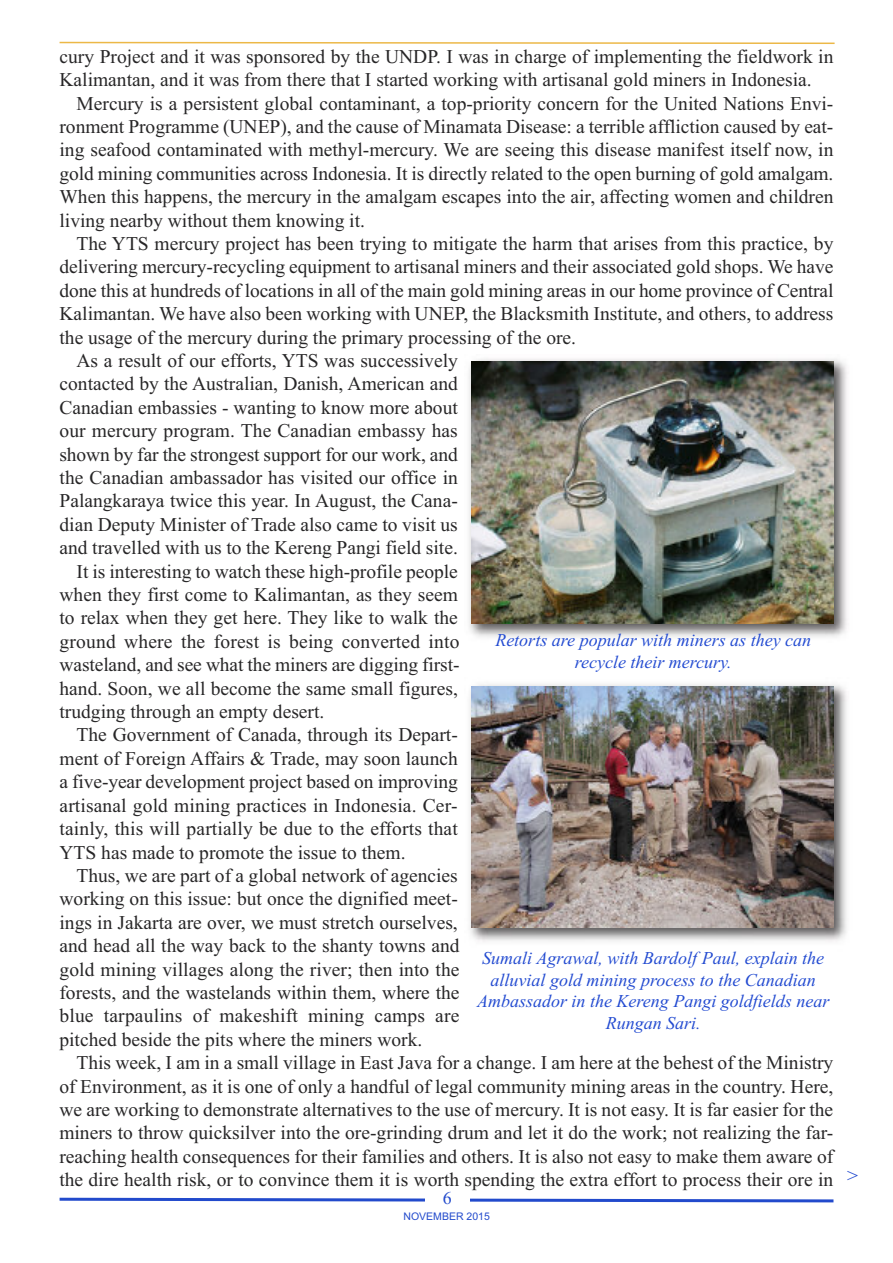
<style>
.page{position:relative;width:893px;height:1263px;background:#fff}
.page>*{position:absolute;margin:0;border:0;box-sizing:border-box;transform-origin:0 0}
.t1{font:19.5px/23.4px "Times New Roman";color:#272627}
.t2{font:19.5px "Times New Roman";color:#234bd1}
.t3{font:italic 18px/21.6px "Times New Roman";color:#234bd1;text-align:center}
.t4{font:18px "Times New Roman";color:#224acc}
.t5{font:10.5px "Arial";color:#224acc}
</style>
<div class="page">
<svg style="left:59px;top:1197px;width:775px;height:6px"></svg>
<svg style="left:59px;top:41px;width:776px;height:3px"></svg>
<div style="left:425px;top:1192px;width:44px;height:37px;background:#fff"></div>
<img style="left:469px;top:359px;width:378px;height:278px">
<img style="left:471px;top:361px;width:362px;height:262px">
<img style="left:470px;top:684px;width:377px;height:258px">
<img style="left:471px;top:686px;width:362px;height:242px">
<p class="t1" style="left:60px;top:44px;width:775px">cury Project and it was sponsored by the UNDP. I was in charge of implementing the fieldwork in<br>Kalimantan, and it was from there that I started working with artisanal gold miners in Indonesia.</p>
<p class="t1" style="left:60px;top:91px;width:775px;text-align:justify;text-indent:17px">Mercury is a persistent global contaminant, a top-priority concern for the United Nations Envi&shy;ronment Programme (UNEP), and the cause of Minamata Disease: a terrible affliction caused by eat&shy;ing seafood contaminated with methyl-mercury. We are seeing this disease manifest itself now, in gold mining communities across Indonesia. It is directly related to the open burning of gold amalgam.<br>When this happens, the mercury in the amalgam escapes into the air, affecting women and children living nearby without them knowing it.</p>
<p class="t1" style="left:77px;top:232px;width:758px">The YTS mercury project has been trying to mitigate the harm that arises from this practice, by</p>
<p class="t1" style="left:60px;top:255px;width:775px">delivering mercury-recycling equipment to artisanal miners and their associated gold shops. We have</p>
<p class="t1" style="left:60px;top:278px;width:775px">done this at hundreds of locations in all of the main gold mining areas in our home province of Central</p>
<p class="t1" style="left:60px;top:302px;width:775px">Kalimantan. We have also been working with UNEP, the Blacksmith Institute, and others, to address</p>
<p class="t1" style="left:60px;top:325px;width:518px">the usage of the mercury during the primary processing of the ore.</p>
<p class="t1" style="left:77px;top:349px;width:383px">As a result of our efforts, YTS was successively</p>
<p class="t1" style="left:60px;top:372px;width:400px">contacted by the Australian, Danish, American and</p>
<p class="t1" style="left:60px;top:395px;width:400px">Canadian embassies - wanting to know more about</p>
<p class="t1" style="left:60px;top:419px;width:400px">our mercury program. The Canadian embassy has</p>
<p class="t1" style="left:60px;top:442px;width:400px">shown by far the strongest support for our work, and</p>
<p class="t1" style="left:60px;top:466px;width:400px">the Canadian ambassador has visited our office in</p>
<p class="t1" style="left:60px;top:489px;width:400px">Palangkaraya twice this year. In August, the Cana-</p>
<p class="t1" style="left:60px;top:512px;width:400px">dian Deputy Minister of Trade also came to visit us</p>
<p class="t1" style="left:60px;top:536px;width:400px">and travelled with us to the Kereng Pangi field site.</p>
<p class="t1" style="left:77px;top:559px;width:383px">It is interesting to watch these high-profile people</p>
<p class="t1" style="left:60px;top:583px;width:400px">when they first come to Kalimantan, as they seem</p>
<p class="t1" style="left:60px;top:606px;width:400px">to relax when they get here. They like to walk the</p>
<p class="t1" style="left:60px;top:629px;width:401px">ground where the forest is being converted into</p>
<p class="t1" style="left:60px;top:653px;width:401px">wasteland, and see what the miners are digging first-</p>
<p class="t1" style="left:60px;top:676px;width:400px">hand. Soon, we all become the same small figures,</p>
<p class="t1" style="left:60px;top:700px;width:266px">trudging through an empty desert.</p>
<p class="t1" style="left:77px;top:723px;width:383px">The Government of Canada, through its Depart-</p>
<p class="t1" style="left:60px;top:746px;width:400px">ment of Foreign Affairs &amp; Trade, may soon launch</p>
<p class="t1" style="left:60px;top:770px;width:400px">a five-year development project based on improving</p>
<p class="t1" style="left:60px;top:793px;width:399px">artisanal gold mining practices in Indonesia. Cer-</p>
<p class="t1" style="left:60px;top:817px;width:400px">tainly, this will partially be due to the efforts that</p>
<p class="t1" style="left:60px;top:840px;width:348px">YTS has made to promote the issue to them.</p>
<p class="t1" style="left:77px;top:863px;width:383px">Thus, we are part of a global network of agencies</p>
<p class="t1" style="left:60px;top:887px;width:400px">working on this issue: but once the dignified meet-</p>
<p class="t1" style="left:60px;top:910px;width:400px">ings in Jakarta are over, we must stretch ourselves,</p>
<p class="t1" style="left:60px;top:934px;width:401px">and head all the way back to the shanty towns and</p>
<p class="t1" style="left:60px;top:957px;width:401px">gold mining villages along the river; then into the</p>
<p class="t1" style="left:59px;top:980px;width:401px">forests, and the wastelands within them, where the</p>
<p class="t1" style="left:59px;top:1004px;width:401px">blue tarpaulins of makeshift mining camps are</p>
<p class="t1" style="left:59px;top:1027px;width:364px">pitched beside the pits where the miners work.</p>
<p class="t1" style="left:76px;top:1051px;width:758px">This week, I am in a small village in East Java for a change. I am here at the behest of the Ministry</p>
<p class="t1" style="left:59px;top:1074px;width:775px">of Environment, as it is one of only a handful of legal community mining areas in the country. Here,</p>
<p class="t1" style="left:59px;top:1097px;width:775px">we are working to demonstrate alternatives to the use of mercury. It is not easy. It is far easier for the</p>
<p class="t1" style="left:59px;top:1121px;width:775px">miners to throw quicksilver into the ore-grinding drum and let it do the work; not realizing the far-</p>
<p class="t1" style="left:59px;top:1144px;width:775px">reaching health consequences for their families and others. It is also not easy to make them aware of</p>
<p class="t1" style="left:59px;top:1168px;width:775px">the dire health risk, or to convince them it is worth spending the extra effort to process their ore in</p>
<p class="t4" style="left:443px;top:1188px;width:10px">6</p>
<p class="t5" style="left:404px;top:1210px;width:88px">NOVEMBER 2015</p>
<p class="t3" style="left:495px;top:629px;width:317px">Retorts are popular with miners as they can recycle their mercury.</p>
<p class="t3" style="left:477px;top:947px;width:354px">Sumali Agrawal, with Bardolf Paul, explain the alluvial gold mining process to the Canadian Ambassador in the Kereng Pangi goldfields near Rungan Sari.</p>
<p class="t2" style="left:847px;top:1164px;width:12px">&gt;</p>
</div>
